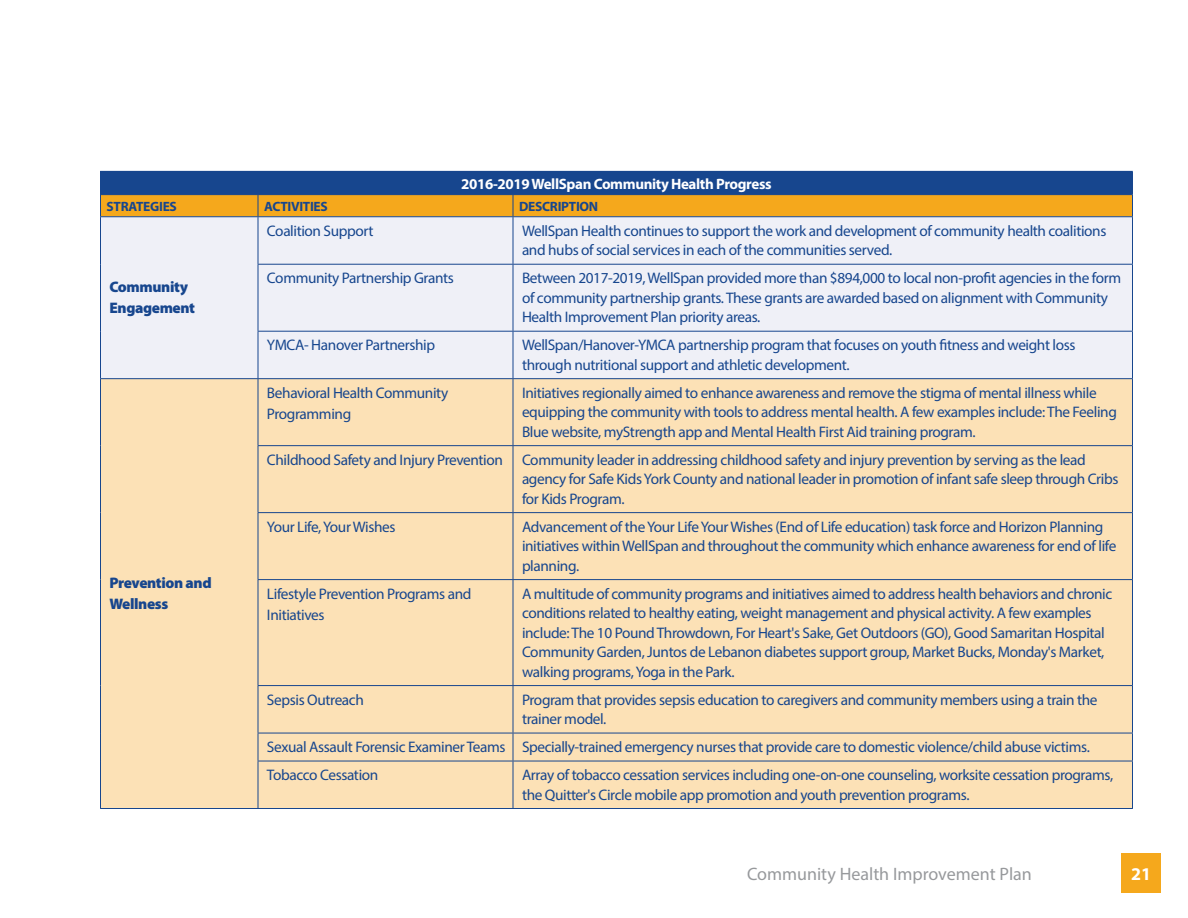
<style>
.page{position:relative;width:1188px;height:918px;background:#fff}
.page>*{position:absolute;margin:0;border:0;box-sizing:border-box;transform-origin:0 0}
.t1{font:18px "Myriad Pro";color:#97999c}
.t2{font:700 18px "Myriad Pro";color:#fff}
.t3{font:15.3px/19.5px "Myriad Pro";letter-spacing:-.025em;color:#17468e}
.t4{font:900 15.3px/21px "Myriad Pro";letter-spacing:-.025em;color:#17468e}
.t5{font:700 15px "Myriad Pro";letter-spacing:-.025em;color:#fff}
.t6{font:700 13.5px "Myriad Pro";letter-spacing:-.02em;color:#17468e}
</style>
<div class="page">
<div style="left:1121px;top:853px;width:40px;height:40px;background:#f5a81c"></div>
<div style="left:101px;top:217px;width:1031px;height:161px;background:#eff0f7"></div>
<div style="left:101px;top:379px;width:1031px;height:429px;background:#fce1b6"></div>
<hr style="left:100px;top:171px;width:158px;height:1px;background:#17468e">
<hr style="left:258px;top:171px;width:255px;height:1px;background:#17468e">
<hr style="left:513px;top:171px;width:620px;height:1px;background:#17468e">
<svg style="left:100px;top:172px;width:1033px;height:44px;background:#807457"></svg>
<hr style="left:100px;top:216px;width:158px;height:1px;background:#17468e">
<hr style="left:258px;top:216px;width:255px;height:1px;background:#17468e">
<hr style="left:513px;top:216px;width:620px;height:1px;background:#17468e">
<hr style="left:100px;top:217px;width:1px;height:47px;background:#17468e">
<hr style="left:258px;top:217px;width:1px;height:47px;background:#17468e">
<hr style="left:513px;top:217px;width:1px;height:47px;background:#17468e">
<hr style="left:1132px;top:217px;width:1px;height:47px;background:#17468e">
<hr style="left:100px;top:264px;width:1px;height:67px;background:#17468e">
<hr style="left:258px;top:264px;width:255px;height:1px;background:#17468e">
<hr style="left:258px;top:265px;width:1px;height:66px;background:#17468e">
<hr style="left:513px;top:264px;width:620px;height:1px;background:#17468e">
<hr style="left:513px;top:265px;width:1px;height:66px;background:#17468e">
<hr style="left:1132px;top:265px;width:1px;height:66px;background:#17468e">
<hr style="left:100px;top:331px;width:1px;height:47px;background:#17468e">
<hr style="left:258px;top:331px;width:255px;height:1px;background:#17468e">
<hr style="left:258px;top:332px;width:1px;height:46px;background:#17468e">
<hr style="left:513px;top:331px;width:620px;height:1px;background:#17468e">
<hr style="left:513px;top:332px;width:1px;height:46px;background:#17468e">
<hr style="left:1132px;top:332px;width:1px;height:46px;background:#17468e">
<hr style="left:100px;top:378px;width:158px;height:1px;background:#17468e">
<hr style="left:100px;top:379px;width:1px;height:67px;background:#17468e">
<hr style="left:258px;top:378px;width:255px;height:1px;background:#17468e">
<hr style="left:258px;top:379px;width:1px;height:66px;background:#17468e">
<hr style="left:513px;top:378px;width:620px;height:1px;background:#17468e">
<hr style="left:513px;top:379px;width:1px;height:66px;background:#17468e">
<hr style="left:1132px;top:379px;width:1px;height:66px;background:#17468e">
<hr style="left:100px;top:446px;width:1px;height:67px;background:#17468e">
<hr style="left:258px;top:445px;width:255px;height:1px;background:#17468e">
<hr style="left:258px;top:446px;width:1px;height:66px;background:#17468e">
<hr style="left:513px;top:445px;width:620px;height:1px;background:#17468e">
<hr style="left:513px;top:446px;width:1px;height:66px;background:#17468e">
<hr style="left:1132px;top:446px;width:1px;height:66px;background:#17468e">
<hr style="left:100px;top:513px;width:1px;height:67px;background:#17468e">
<hr style="left:258px;top:512px;width:255px;height:1px;background:#17468e">
<hr style="left:258px;top:513px;width:1px;height:66px;background:#17468e">
<hr style="left:513px;top:512px;width:620px;height:1px;background:#17468e">
<hr style="left:513px;top:513px;width:1px;height:66px;background:#17468e">
<hr style="left:1132px;top:513px;width:1px;height:66px;background:#17468e">
<hr style="left:100px;top:580px;width:1px;height:106px;background:#17468e">
<hr style="left:258px;top:579px;width:255px;height:1px;background:#17468e">
<hr style="left:258px;top:580px;width:1px;height:105px;background:#17468e">
<hr style="left:513px;top:579px;width:620px;height:1px;background:#17468e">
<hr style="left:513px;top:580px;width:1px;height:105px;background:#17468e">
<hr style="left:1132px;top:580px;width:1px;height:105px;background:#17468e">
<hr style="left:100px;top:686px;width:1px;height:47px;background:#17468e">
<hr style="left:258px;top:685px;width:255px;height:1px;background:#17468e">
<hr style="left:258px;top:686px;width:1px;height:47px;background:#17468e">
<hr style="left:513px;top:685px;width:620px;height:1px;background:#17468e">
<hr style="left:513px;top:686px;width:1px;height:47px;background:#17468e">
<hr style="left:1132px;top:686px;width:1px;height:47px;background:#17468e">
<svg style="left:100px;top:733px;width:1px;height:28px"></svg>
<hr style="left:258px;top:733px;width:255px;height:1px;background:#17468e">
<svg style="left:258px;top:733px;width:1px;height:28px"></svg>
<hr style="left:513px;top:733px;width:620px;height:1px;background:#17468e">
<svg style="left:513px;top:733px;width:1px;height:28px"></svg>
<svg style="left:1132px;top:733px;width:1px;height:28px"></svg>
<hr style="left:100px;top:761px;width:1px;height:47px;background:#17468e">
<hr style="left:258px;top:761px;width:255px;height:1px;background:#17468e">
<hr style="left:258px;top:761px;width:1px;height:47px;background:#17468e">
<hr style="left:513px;top:761px;width:620px;height:1px;background:#17468e">
<hr style="left:513px;top:761px;width:1px;height:47px;background:#17468e">
<hr style="left:1132px;top:761px;width:1px;height:47px;background:#17468e">
<hr style="left:100px;top:808px;width:158px;height:1px;background:#17468e">
<hr style="left:258px;top:808px;width:255px;height:1px;background:#17468e">
<hr style="left:513px;top:808px;width:620px;height:1px;background:#17468e">
<p class="t5" style="left:461px;top:174px;width:312px">2016-2019 WellSpan Community Health Progress</p>
<p class="t6" style="left:107px;top:197px;width:72px">STRATEGIES</p>
<p class="t6" style="left:264px;top:197px;width:65px">ACTIVITIES</p>
<p class="t6" style="left:519px;top:197px;width:81px">DESCRIPTION</p>
<p class="t4" style="left:110px;top:277px;width:87px">Community<br>Engagement</p>
<p class="t4" style="left:109px;top:573px;width:104px">Prevention and<br>Wellness</p>
<p class="t3" style="left:267px;top:221px;width:108px">Coalition Support</p>
<p class="t3" style="left:522px;top:221px;width:586px">WellSpan Health continues to support the work and development of community health coalitions and hubs of social services in each of the communities served.</p>
<p class="t3" style="left:267px;top:268px;width:188px">Community Partnership Grants</p>
<p class="t3" style="left:522px;top:268px;width:601px">Between 2017-2019, WellSpan provided more than $894,000 to local non-profit agencies in the form of community partnership grants. These grants are awarded based on alignment with Community<br>Health Improvement Plan priority areas.</p>
<p class="t3" style="left:267px;top:335px;width:170px">YMCA- Hanover Partnership</p>
<p class="t3" style="left:522px;top:335px;width:555px">WellSpan/Hanover-YMCA partnership program that focuses on youth fitness and weight loss through nutritional support and athletic development.</p>
<p class="t3" style="left:267px;top:382px;width:183px;line-height:21px">Behavioral Health Community<br>Programming</p>
<p class="t3" style="left:522px;top:383px;width:596px">Initiatives regionally aimed to enhance awareness and remove the stigma of mental illness while equipping the community with tools to address mental health. A few examples include: The Feeling<br>Blue website, myStrength app and Mental Health First Aid training program.</p>
<p class="t3" style="left:522px;top:450px;width:598px;text-indent:-255px">Childhood Safety and Injury Prevention Community leader in addressing childhood safety and injury prevention by serving as the lead agency for Safe Kids York County and national leader in promotion of infant safe sleep through Cribs for Kids Program.</p>
<p class="t3" style="left:267px;top:517px;width:130px">Your Life, Your Wishes</p>
<p class="t3" style="left:522px;top:517px;width:596px">Advancement of the Your Life Your Wishes (End of Life education) task force and Horizon Planning initiatives within WellSpan and throughout the community which enhance awareness for end of life planning.</p>
<p class="t3" style="left:267px;top:583px;width:206px;line-height:21px">Lifestyle Prevention Programs and<br>Initiatives</p>
<p class="t3" style="left:522px;top:583px;width:592px">A multitude of community programs and initiatives aimed to address health behaviors and chronic conditions related to healthy eating, weight management and physical activity. A few examples include: The 10 Pound Throwdown, For Heart's Sake, Get Outdoors (GO), Good Samaritan Hospital Community Garden, Juntos de Lebanon diabetes support group, Market Bucks, Monday's Market, walking programs, Yoga in the Park.</p>
<p class="t3" style="left:267px;top:689px;width:98px">Sepsis Outreach</p>
<p class="t3" style="left:522px;top:689px;width:577px">Program that provides sepsis education to caregivers and community members using a train the trainer model.</p>
<p class="t3" style="left:267px;top:733px;width:824px;line-height:27.9px">Sexual Assault Forensic Examiner Teams Specially-trained emergency nurses that provide care to domestic violence/child abuse victims.<br>Tobacco Cessation</p>
<p class="t3" style="left:522px;top:765px;width:593px">Array of tobacco cessation services including one-on-one counseling, worksite cessation programs, the Quitter's Circle mobile app promotion and youth prevention programs.</p>
<p class="t1" style="left:747px;top:863px;width:286px">Community Health Improvement Plan</p>
<p class="t2" style="left:1131px;top:862px;width:21px">21</p>
</div>
